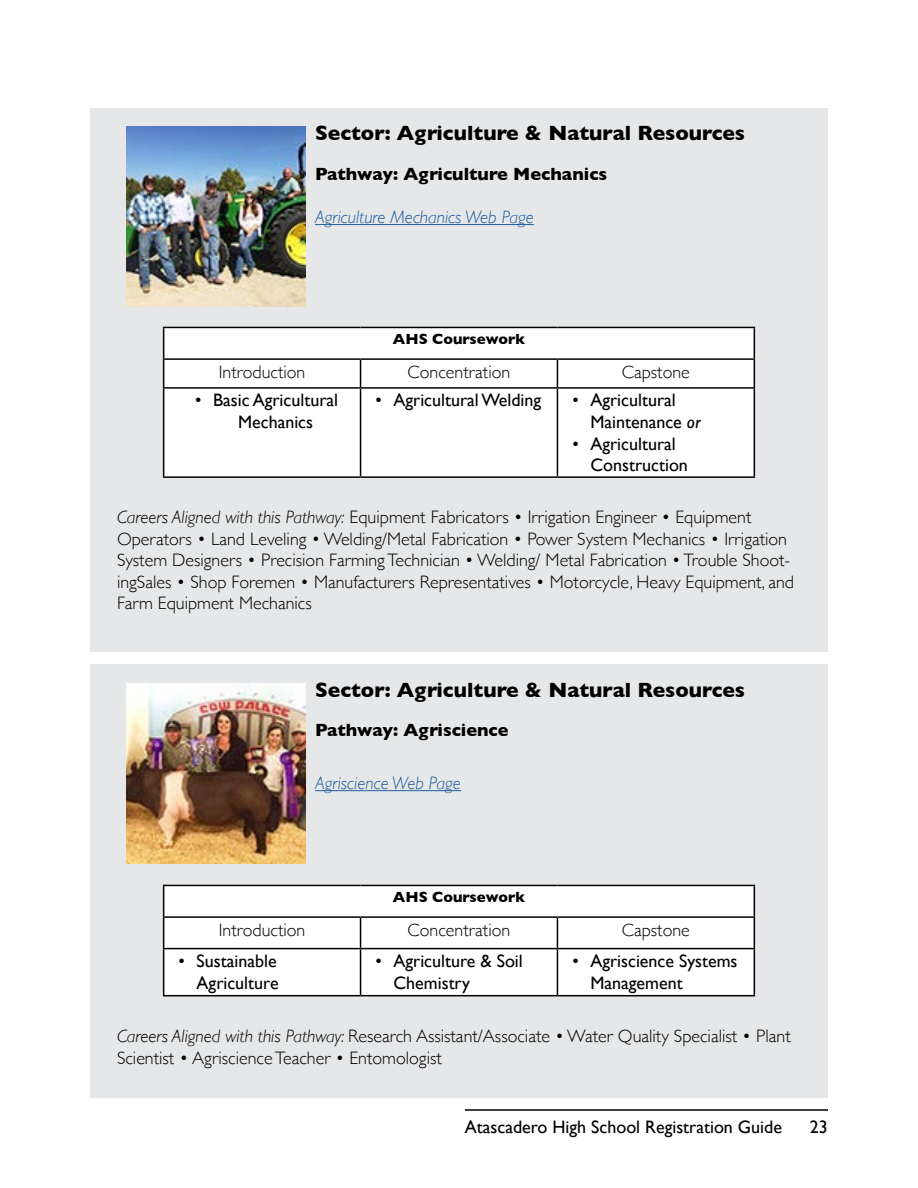
<style>
.page{position:relative;width:918px;height:1188px;background:#fff}
.page>*{position:absolute;margin:0;border:0;box-sizing:border-box;transform-origin:0 0}
.t1{font:700 21px "Gill Sans";color:#000}
.t2{font:300 18px/21.6px "Gill Sans";color:#000}
.t3{font:18px/21.6px "Gill Sans";color:#000}
.t4{font:700 18px "Gill Sans";color:#000}
.t5{font:italic 300 18px "Gill Sans";color:#215e9e}
.t6{font:700 15px "Gill Sans";color:#000}
.s1{font-style:italic}
</style>
<div class="page">
<hr style="left:465px;top:1109px;width:363px;height:2px;background:#000">
<div style="left:90px;top:108px;width:738px;height:544px;background:#e6e7e8"></div>
<hr style="left:315px;top:224px;width:219px;height:1px;background:#215e9e">
<img style="left:126px;top:127px;width:180px;height:180px">
<div style="left:164px;top:328px;width:590px;height:148px;background:#fff"></div>
<hr style="left:163px;top:327px;width:198px;height:1px;background:#000">
<hr style="left:163px;top:328px;width:1px;height:30px;background:#000">
<hr style="left:361px;top:327px;width:196px;height:1px;background:#000">
<hr style="left:557px;top:327px;width:198px;height:1px;background:#000">
<hr style="left:754px;top:328px;width:1px;height:30px;background:#000">
<hr style="left:163px;top:358px;width:198px;height:2px;background:#000">
<svg style="left:163px;top:360px;width:1px;height:27px"></svg>
<hr style="left:361px;top:358px;width:196px;height:2px;background:#000">
<svg style="left:360px;top:360px;width:1px;height:27px"></svg>
<hr style="left:557px;top:358px;width:198px;height:2px;background:#000">
<svg style="left:557px;top:360px;width:1px;height:27px"></svg>
<svg style="left:754px;top:360px;width:1px;height:27px"></svg>
<hr style="left:163px;top:387px;width:198px;height:2px;background:#000">
<hr style="left:163px;top:389px;width:1px;height:87px;background:#000">
<hr style="left:361px;top:387px;width:196px;height:2px;background:#000">
<hr style="left:360px;top:389px;width:1px;height:87px;background:#000">
<hr style="left:557px;top:387px;width:198px;height:2px;background:#000">
<hr style="left:557px;top:389px;width:1px;height:87px;background:#000">
<hr style="left:754px;top:389px;width:1px;height:87px;background:#000">
<hr style="left:163px;top:476px;width:198px;height:2px;background:#000">
<hr style="left:361px;top:476px;width:196px;height:2px;background:#000">
<hr style="left:557px;top:476px;width:198px;height:2px;background:#000">
<div style="left:90px;top:664px;width:738px;height:434px;background:#e6e7e8"></div>
<hr style="left:315px;top:790px;width:146px;height:1px;background:#215e9e">
<img style="left:126px;top:683px;width:180px;height:180px">
<div style="left:164px;top:886px;width:590px;height:109px;background:#fff"></div>
<hr style="left:163px;top:885px;width:198px;height:1px;background:#000">
<hr style="left:163px;top:886px;width:1px;height:30px;background:#000">
<hr style="left:361px;top:885px;width:196px;height:1px;background:#000">
<hr style="left:557px;top:885px;width:198px;height:1px;background:#000">
<hr style="left:754px;top:886px;width:1px;height:30px;background:#000">
<hr style="left:163px;top:916px;width:198px;height:2px;background:#000">
<hr style="left:163px;top:918px;width:1px;height:30px;background:#000">
<hr style="left:361px;top:916px;width:196px;height:2px;background:#000">
<hr style="left:360px;top:918px;width:1px;height:30px;background:#000">
<hr style="left:557px;top:916px;width:198px;height:2px;background:#000">
<hr style="left:557px;top:918px;width:1px;height:30px;background:#000">
<hr style="left:754px;top:918px;width:1px;height:30px;background:#000">
<hr style="left:163px;top:948px;width:198px;height:1px;background:#000">
<hr style="left:163px;top:949px;width:1px;height:46px;background:#000">
<hr style="left:361px;top:948px;width:196px;height:1px;background:#000">
<hr style="left:360px;top:949px;width:1px;height:46px;background:#000">
<hr style="left:557px;top:948px;width:198px;height:1px;background:#000">
<hr style="left:557px;top:949px;width:1px;height:46px;background:#000">
<hr style="left:754px;top:949px;width:1px;height:46px;background:#000">
<hr style="left:163px;top:995px;width:198px;height:1px;background:#000">
<hr style="left:361px;top:995px;width:196px;height:1px;background:#000">
<hr style="left:557px;top:995px;width:198px;height:1px;background:#000">
<p class="t1" style="left:315px;top:117px;width:432px">Sector: Agriculture &amp; Natural Resources</p>
<p class="t4" style="left:315px;top:160px;width:294px">Pathway: Agriculture Mechanics</p>
<p class="t5" style="left:315px;top:207px;width:220px">Agriculture Mechanics Web Page</p>
<p class="t6" style="left:393px;top:327px;width:134px">AHS Coursework</p>
<p class="t2" style="left:219px;top:360px;width:88px">Introduction</p>
<p class="t2" style="left:408px;top:360px;width:104px">Concentration</p>
<p class="t2" style="left:622px;top:360px;width:70px">Capstone</p>
<p class="t3" style="left:238px;top:389px;width:102px;text-indent:-43px">• Basic Agricultural<br>Mechanics</p>
<p class="t3" style="left:376px;top:389px;width:167px">• Agricultural Welding</p>
<p class="t3" style="left:590px;top:389px;width:112px;text-indent:-18px">• Agricultural<br>Maintenance <span class="s1">or</span></p>
<p class="t3" style="left:590px;top:432px;width:99px;text-indent:-18px">• Agricultural<br>Construction</p>
<p class="t2" style="left:117px;top:505px;width:679px"><span class="s1">Careers Aligned with this Pathway:</span> Equipment Fabricators • Irrigation Engineer • Equipment Operators • Land Leveling • Welding/Metal Fabrication • Power System Mechanics • Irrigation System Designers • Precision Farming Technician • Welding/ Metal Fabrication • Trouble Shoot&shy;ingSales • Shop Foremen • Manufacturers Representatives • Motorcycle, Heavy Equipment, and Farm Equipment Mechanics</p>
<p class="t1" style="left:315px;top:673px;width:432px">Sector: Agriculture &amp; Natural Resources</p>
<p class="t4" style="left:315px;top:716px;width:195px">Pathway: Agriscience</p>
<p class="t5" style="left:315px;top:773px;width:147px">Agriscience Web Page</p>
<p class="t6" style="left:393px;top:885px;width:134px">AHS Coursework</p>
<p class="t2" style="left:219px;top:918px;width:88px">Introduction</p>
<p class="t2" style="left:408px;top:918px;width:104px">Concentration</p>
<p class="t2" style="left:622px;top:918px;width:70px">Capstone</p>
<p class="t3" style="left:179px;top:950px;width:101px;text-align:right">• Sustainable<br>Agriculture</p>
<p class="t3" style="left:394px;top:950px;width:131px;text-indent:-18px">• Agriculture &amp; Soil<br>Chemistry</p>
<p class="t3" style="left:590px;top:950px;width:149px;text-indent:-18px">• Agriscience Systems<br>Management</p>
<p class="t2" style="left:117px;top:1025px;width:675px"><span class="s1">Careers Aligned with this Pathway:</span> Research Assistant/Associate • Water Quality Specialist • Plant<br>Scientist • Agriscience Teacher • Entomologist</p>
<p class="t3" style="left:465px;top:1116px;width:319px">Atascadero High School Registration Guide</p>
<p class="t3" style="left:810px;top:1116px;width:19px">23</p>
</div>
